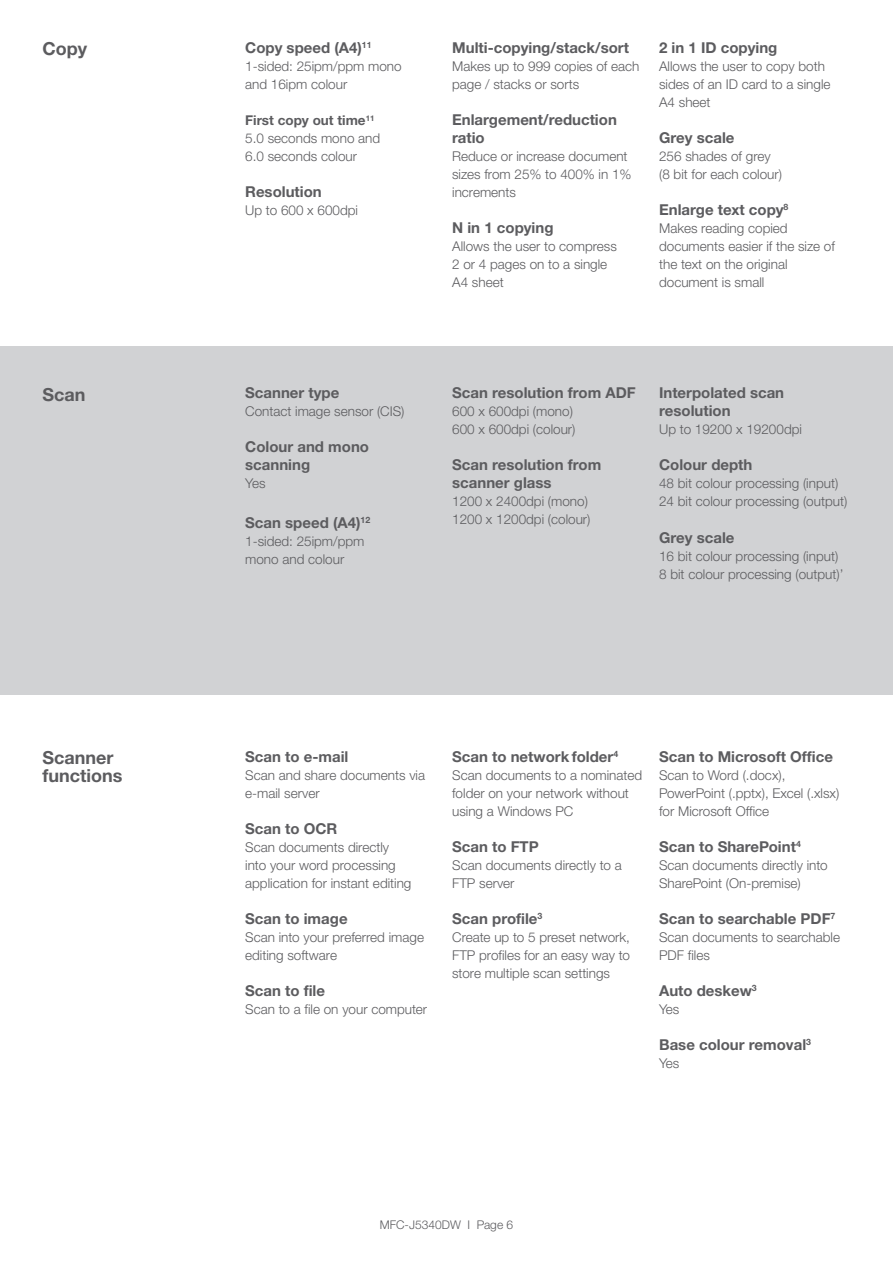
<style>
.page{position:relative;width:893px;height:1263px;background:#fff}
.page>*{position:absolute;margin:0;border:0;box-sizing:border-box;transform-origin:0 0}
.Body{font:700 18px/18px "Helvetica Neue LTW1 G";color:#5c5c5f}
.Body-2{font:700 15px/18px "Helvetica Neue LTW1 G";color:#5c5c5f}
.Body-3{font:300 13.5px/18px "Helvetica Neue LTW1 G";color:#5c5c5f}
.Body-4{font:700 13.5px "Helvetica Neue LTW1 G";color:#5c5c5f}
.Body-5{font:300 12px "Helvetica Neue LTW1 G";color:#5c5c5f}
</style>
<div class="page">
<div style="left:0;top:347px;width:893px;height:348px;background:#d1d2d4"></div>
<p class="Body" style="left:43px;top:40px;width:46px">Copy</p>
<p class="Body-2" style="left:245px;top:39px;width:128px">Copy speed (A4)<sup>11</sup></p>
<p class="Body-3" style="left:245px;top:57px;width:158px">1-sided: 25ipm/ppm mono and 16ipm colour</p>
<p class="Body-4" style="left:245px;top:112px;width:131px">First copy out time<sup>11</sup></p>
<p class="Body-3" style="left:245px;top:129px;width:137px">5.0 seconds mono and<br>6.0 seconds colour</p>
<p class="Body-2" style="left:245px;top:183px;width:78px">Resolution</p>
<p class="Body-3" style="left:245px;top:201px;width:114px">Up to 600 x 600dpi</p>
<p class="Body" style="left:43px;top:385px;width:45px">Scan</p>
<p class="Body-2" style="left:245px;top:384px;width:96px">Scanner type</p>
<p class="Body-3" style="left:245px;top:403px;width:161px">Contact image sensor (CIS)</p>
<p class="Body-2" style="left:245px;top:438px;width:125px">Colour and mono scanning</p>
<p class="Body-3" style="left:245px;top:475px;width:22px">Yes</p>
<p class="Body-2" style="left:245px;top:513px;width:127px">Scan speed (A4)<sup>12</sup></p>
<p class="Body-3" style="left:245px;top:532px;width:121px">1-sided: 25ipm/ppm mono and colour</p>
<p class="Body-2" style="left:452px;top:39px;width:178px">Multi-copying/stack/sort</p>
<p class="Body-3" style="left:452px;top:57px;width:189px">Makes up to 999 copies of each</p>
<p class="Body-3" style="left:452px;top:75px;width:129px">page / stacks or sorts</p>
<p class="Body-2" style="left:452px;top:111px;width:166px">Enlargement/reduction ratio</p>
<p class="Body-3" style="left:452px;top:147px;width:177px">Reduce or increase document</p>
<p class="Body-3" style="left:452px;top:165px;width:181px">sizes from 25% to 400% in 1%</p>
<p class="Body-3" style="left:452px;top:183px;width:65px">increments</p>
<p class="Body-2" style="left:452px;top:219px;width:103px">N in 1 copying</p>
<p class="Body-3" style="left:452px;top:237px;width:166px">Allows the user to compress</p>
<p class="Body-3" style="left:452px;top:255px;width:157px">2 or 4 pages on to a single</p>
<p class="Body-3" style="left:452px;top:273px;width:53px">A4 sheet</p>
<p class="Body-2" style="left:659px;top:39px;width:120px">2 in 1 ID copying</p>
<p class="Body-3" style="left:659px;top:57px;width:167px">Allows the user to copy both</p>
<p class="Body-3" style="left:659px;top:75px;width:173px">sides of an ID card to a single</p>
<p class="Body-3" style="left:659px;top:93px;width:53px">A4 sheet</p>
<p class="Body-2" style="left:659px;top:129px;width:77px">Grey scale</p>
<p class="Body-3" style="left:659px;top:147px;width:124px">256 shades of grey (8 bit for each colour)</p>
<p class="Body-2" style="left:659px;top:201px;width:131px">Enlarge text copy<sup>8</sup></p>
<p class="Body-3" style="left:659px;top:219px;width:130px">Makes reading copied</p>
<p class="Body-3" style="left:659px;top:237px;width:177px">documents easier if the size of</p>
<p class="Body-3" style="left:659px;top:255px;width:130px">the text on the original</p>
<p class="Body-3" style="left:659px;top:273px;width:107px">document is small</p>
<p class="Body-2" style="left:452px;top:384px;width:185px">Scan resolution from ADF</p>
<p class="Body-3" style="left:452px;top:403px;width:125px">600 x 600dpi (mono)<br>600 x 600dpi (colour)</p>
<p class="Body-2" style="left:452px;top:456px;width:151px">Scan resolution from scanner glass</p>
<p class="Body-3" style="left:452px;top:493px;width:140px">1200 x 2400dpi (mono)<br>1200 x 1200dpi (colour)</p>
<p class="Body-2" style="left:659px;top:384px;width:127px">Interpolated scan resolution</p>
<p class="Body-3" style="left:659px;top:421px;width:144px">Up to 19200 x 19200dpi</p>
<p class="Body-2" style="left:659px;top:456px;width:95px">Colour depth</p>
<p class="Body-3" style="left:659px;top:475px;width:181px">48 bit colour processing (input)</p>
<p class="Body-3" style="left:659px;top:493px;width:190px">24 bit colour processing (output)</p>
<p class="Body-2" style="left:659px;top:528px;width:77px">Grey scale</p>
<p class="Body-3" style="left:659px;top:547px;width:181px">16 bit colour processing (input)</p>
<p class="Body-3" style="left:659px;top:565px;width:186px">8 bit colour processing (output)’</p>
<p class="Body" style="left:43px;top:749px;width:81px">Scanner functions</p>
<p class="Body-2" style="left:245px;top:748px;width:105px">Scan to e-mail</p>
<p class="Body-3" style="left:245px;top:766px;width:181px">Scan and share documents via e-mail server</p>
<p class="Body-2" style="left:245px;top:820px;width:94px">Scan to OCR</p>
<p class="Body-3" style="left:245px;top:838px;width:168px">Scan documents directly into your word processing application for instant editing</p>
<p class="Body-2" style="left:245px;top:910px;width:104px">Scan to image</p>
<p class="Body-3" style="left:245px;top:928px;width:180px">Scan into your preferred image editing software</p>
<p class="Body-2" style="left:245px;top:982px;width:81px">Scan to file</p>
<p class="Body-3" style="left:245px;top:1000px;width:183px">Scan to a file on your computer</p>
<p class="Body-2" style="left:452px;top:748px;width:168px">Scan to network folder<sup>4</sup></p>
<p class="Body-3" style="left:452px;top:766px;width:191px">Scan documents to a nominated folder on your network without using a Windows PC</p>
<p class="Body-2" style="left:452px;top:838px;width:88px">Scan to FTP</p>
<p class="Body-3" style="left:452px;top:856px;width:171px">Scan documents directly to a<br>FTP server</p>
<p class="Body-2" style="left:452px;top:910px;width:92px">Scan profile<sup>3</sup></p>
<p class="Body-3" style="left:452px;top:928px;width:179px;text-align:justify">Create up to 5 preset network, FTP profiles for an easy way to store multiple scan settings</p>
<p class="Body-2" style="left:659px;top:748px;width:175px">Scan to Microsoft Office</p>
<p class="Body-3" style="left:659px;top:766px;width:182px">Scan to Word (.docx),<br>PowerPoint (.pptx), Excel (.xlsx) for Microsoft Office</p>
<p class="Body-2" style="left:659px;top:838px;width:143px">Scan to SharePoint<sup>4</sup></p>
<p class="Body-3" style="left:659px;top:856px;width:170px">Scan documents directly into</p>
<p class="Body-3" style="left:659px;top:874px;width:143px">SharePoint (On-premise)</p>
<p class="Body-2" style="left:659px;top:910px;width:178px">Scan to searchable PDF<sup>7</sup></p>
<p class="Body-3" style="left:659px;top:928px;width:182px">Scan documents to searchable</p>
<p class="Body-3" style="left:659px;top:946px;width:52px">PDF files</p>
<p class="Body-2" style="left:659px;top:982px;width:99px">Auto deskew<sup>3</sup></p>
<p class="Body-3" style="left:659px;top:1000px;width:22px">Yes</p>
<p class="Body-2" style="left:659px;top:1036px;width:153px">Base colour removal<sup>3</sup></p>
<p class="Body-3" style="left:659px;top:1054px;width:22px">Yes</p>
<p class="Body-5" style="left:380px;top:1217px;width:135px">MFC-J5340DW I Page 6</p>
</div>
